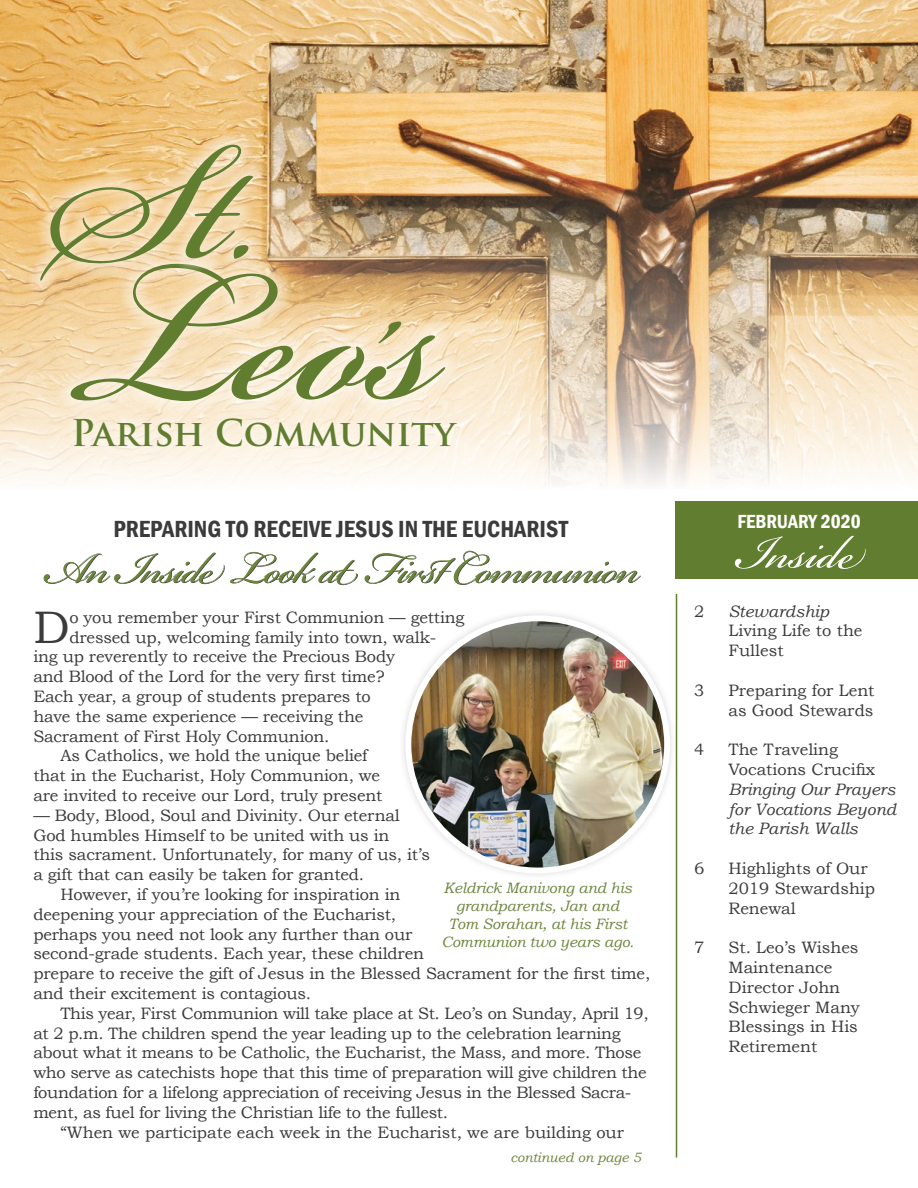
<style>
.page{position:relative;width:918px;height:1188px;background:#fff}
.page>*{position:absolute;margin:0;border:0;box-sizing:border-box;transform-origin:0 0}
.t1{font:297px "Bickham Script Pro";color:#617d2f}
.t2{font:258px "Bickham Script Pro";color:#617d2f}
.t3{font:231px "Bickham Script Pro";color:#617d2f}
.BODY{font:72px "Bickham Script Pro";color:#fff}
.t4{font:67.5px "Bickham Script Pro";letter-spacing:-.03em;color:#6c853c}
.DROP{font:45.6px "Bookman Old Style";color:#3b3b3c}
.t5{font:700 36px "Trajan Pro";color:#617d2f}
.t6{font:600 condensed 24px "Franklin Gothic";color:#3b3b3c}
.BODY-2{font:600 condensed 19.5px "Franklin Gothic";color:#fff}
.BODY-3{font:16.5px/19.8px "Bookman Old Style";letter-spacing:-.01em;color:#3b3b3c}
.DROP-2{font:16.5px "Bookman Old Style";letter-spacing:-.01em;color:#3b3b3c}
.t7{font:italic 16.5px/19.8px "Bookman Old Style";color:#3b3b3c;text-align:justify}
.PULL{font:italic 15px/18px "Bookman Old Style";letter-spacing:-.01em;color:#6c853c;text-align:center}
.CONT{font:italic 13.5px "Bookman Old Style";color:#6c853c}
.s1{font-style:italic}
</style>
<div class="page">
<img style="left:0;top:0;width:918px;height:483px">
<svg style="left:57px;top:251px;width:403px;height:164px"></svg>
<svg style="left:27px;top:131px;width:240px;height:163px"></svg>
<div style="left:66px;top:409px;width:399px;height:48px;background:#fff;opacity:.75"></div>
<hr style="left:676px;top:594px;width:1px;height:564px;background:#617d2f">
<div style="left:676px;top:501px;width:242px;height:78px;background:#617d2f"></div>
<div style="left:398px;top:608px;width:279px;height:273px;background:#fff"></div>
<img style="left:408px;top:618px;width:259px;height:253px">
<div style="left:405px;top:615px;width:265px;height:258px;border:6px solid #fff;border-radius:50%"></div>
<p class="t2" style="left:47px;top:16px;width:213px">St.</p>
<p class="t1" style="left:58px;top:121px;width:385px">Leos</p>
<p class="t3" style="left:360px;top:189px;width:23px">’</p>
<p class="t5" style="left:71px;top:411px;width:386px">Parish Community</p>
<p class="t6" style="left:113px;top:513px;width:456px">PREPARING TO RECEIVE JESUS IN THE EUCHARIST</p>
<p class="t4" style="left:42px;top:519px;width:596px">An Inside Look at FirstCommunion</p>
<p class="DROP" style="left:33px;top:601px;width:38px">D</p>
<p class="DROP-2" style="left:69px;top:608px;width:397px">o you remember your First Communion — getting</p>
<p class="DROP-2" style="left:69px;top:627px;width:369px">dressed up, welcoming family into town, walk-</p>
<p class="DROP-2" style="left:33px;top:647px;width:363px">ing up reverently to receive the Precious Body</p>
<p class="DROP-2" style="left:33px;top:667px;width:353px">and Blood of the Lord for the very first time?</p>
<p class="DROP-2" style="left:33px;top:687px;width:339px">Each year, a group of students prepares to</p>
<p class="DROP-2" style="left:33px;top:707px;width:331px">have the same experience — receiving the</p>
<p class="DROP-2" style="left:33px;top:726px;width:298px">Sacrament of First Holy Communion.</p>
<p class="BODY-3" style="left:33px;top:746px;width:351px;text-indent:27px">As Catholics, we hold the unique belief that in the Eucharist, Holy Communion, we are invited to receive our Lord, truly present</p>
<p class="BODY-3" style="left:33px;top:805px;width:398px">— Body, Blood, Soul and Divinity. Our eternal God humbles Himself to be united with us in<br>this sacrament. Unfortunately, for many of us, it’s a gift that can easily be taken for granted.</p>
<p class="BODY-3" style="left:33px;top:884px;width:618px;text-indent:27px">However, if you’re looking for inspiration in<br>deepening your appreciation of the Eucharist,<br>perhaps you need not look any further than our<br>second-grade students. Each year, these children<br>prepare to receive the gift of Jesus in the Blessed Sacrament for the first time, and their excitement is contagious.</p>
<p class="BODY-3" style="left:33px;top:1003px;width:617px;text-indent:27px">This year, First Communion will take place at St. Leo’s on Sunday, April 19, at 2 p.m. The children spend the year leading up to the celebration learning about what it means to be Catholic, the Eucharist, the Mass, and more. Those who serve as catechists hope that this time of preparation will give children the foundation for a lifelong appreciation of receiving Jesus in the Blessed Sacra&shy;ment, as fuel for living the Christian life to the fullest.</p>
<p class="BODY-3" style="left:60px;top:1122px;width:565px">“When we participate each week in the Eucharist, we are building our</p>
<p class="PULL" style="left:441px;top:879px;width:194px">Keldrick Manivong and his grandparents, Jan and<br>Tom Sorahan, at his First<br>Communion two years ago.</p>
<p class="CONT" style="left:511px;top:1150px;width:132px">continued on page 5</p>
<p class="BODY-2" style="left:737px;top:509px;width:125px">FEBRUARY 2020</p>
<p class="BODY" style="left:736px;top:500px;width:127px">Inside</p>
<p class="BODY-3" style="left:694px;top:601px;width:12px">2</p>
<p class="BODY-3" style="left:729px;top:601px;width:135px"><span class="s1">Stewardship<br></span>Living Life to the<br>Fullest</p>
<p class="BODY-3" style="left:694px;top:680px;width:12px">3</p>
<p class="BODY-3" style="left:729px;top:680px;width:147px">Preparing for Lent as Good Stewards</p>
<p class="BODY-3" style="left:694px;top:740px;width:12px">4</p>
<p class="BODY-3" style="left:729px;top:740px;width:148px">The Traveling<br>Vocations Crucifix</p>
<p class="t7" style="left:729px;top:779px;width:169px">Bringing Our Prayers for Vocations Beyond the Parish Walls</p>
<p class="BODY-3" style="left:694px;top:858px;width:12px">6</p>
<p class="BODY-3" style="left:729px;top:858px;width:148px">Highlights of Our<br>2019 Stewardship<br>Renewal</p>
<p class="BODY-3" style="left:694px;top:938px;width:12px">7</p>
<p class="BODY-3" style="left:729px;top:938px;width:133px">St. Leo’s Wishes<br>Maintenance<br>Director John<br>Schwieger Many<br>Blessings in His<br>Retirement</p>
</div>
